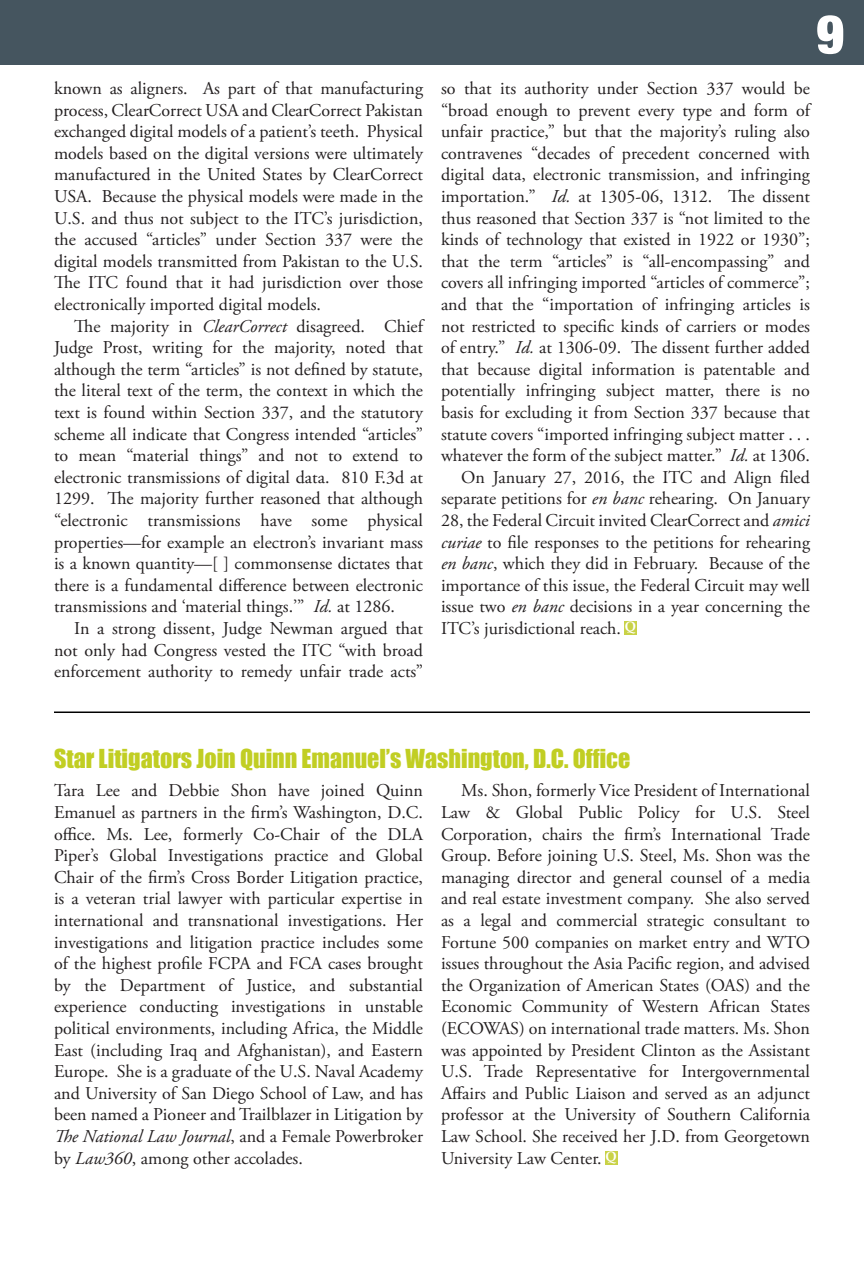
<style>
.page{position:relative;width:864px;height:1269px;background:#fff}
.page>*{position:absolute;margin:0;border:0;box-sizing:border-box;transform-origin:0 0}
.t1{font:900 condensed 54px "Helvetica Neue";color:#fff}
.QE_-_Main_Article_St{font:24px "Impact";color:#c1ce23}
.QE_-_Main_Article_St-2{font:18px/21.6px "Adobe Garamond Pro";color:#231f20;text-align:justify}
.t2{font:700 13.5px "Palatino Linotype";color:#fff}
.s1{font-style:italic}
</style>
<div class="page">
<div style="left:0;top:0;width:864px;height:64px;background:#45555f"></div>
<hr style="left:54px;top:712px;width:756px;height:1px;background:#000">
<div style="left:605px;top:1151px;width:13px;height:13px;background:#c9d247"></div>
<div style="left:624px;top:621px;width:13px;height:13px;background:#c9d247"></div>
<p class="QE_-_Main_Article_St-2" style="left:54px;top:78px;width:371px">known as aligners. As part of that manufacturing process, ClearCorrect USA and ClearCorrect Pakistan exchanged digital models of a patient’s teeth. Physical models based on the digital versions were ultimately manufactured in the United States by ClearCorrect USA. Because the physical models were made in the U.S. and thus not subject to the ITC’s jurisdiction, the accused “articles” under Section 337 were the digital models transmitted from Pakistan to the U.S.<br>The ITC found that it had jurisdiction over those electronically imported digital models.</p>
<p class="QE_-_Main_Article_St-2" style="left:54px;top:316px;width:371px;text-indent:20px">The majority in <span class="s1">ClearCorrect</span> disagreed. Chief Judge Prost, writing for the majority, noted that although the term “articles” is not defined by statute, the literal text of the term, the context in which the text is found within Section 337, and the statutory scheme all indicate that Congress intended “articles” to mean “material things” and not to extend to electronic transmissions of digital data. 810 F.3d at 1299. The majority further reasoned that although “electronic transmissions have some physical properties—for example an electron’s invariant mass is a known quantity—[ ] commonsense dictates that there is a fundamental difference between electronic transmissions and ‘material things.’” <span class="s1">Id.</span> at 1286.</p>
<p class="QE_-_Main_Article_St-2" style="left:54px;top:618px;width:370px;text-indent:20px">In a strong dissent, Judge Newman argued that not only had Congress vested the ITC “with broad enforcement authority to remedy unfair trade acts”</p>
<p class="t1" style="left:816px;top:1px;width:30px">9</p>
<p class="QE_-_Main_Article_St-2" style="left:441px;top:78px;width:371px">so that its authority under Section 337 would be “broad enough to prevent every type and form of unfair practice,” but that the majority’s ruling also contravenes “decades of precedent concerned with digital data, electronic transmission, and infringing importation.” <span class="s1">Id.</span> at 1305-06, 1312. The dissent thus reasoned that Section 337 is “not limited to the kinds of technology that existed in 1922 or 1930”; that the term “articles” is “all-encompassing” and covers all infringing imported “articles of commerce”; and that the “importation of infringing articles is not restricted to specific kinds of carriers or modes of entry.” <span class="s1">Id.</span> at 1306-09. The dissent further added that because digital information is patentable and potentially infringing subject matter, there is no basis for excluding it from Section 337 because that statute covers “imported infringing subject matter . . . whatever the form of the subject matter.” <span class="s1">Id.</span> at 1306.</p>
<p class="QE_-_Main_Article_St-2" style="left:441px;top:467px;width:371px;text-indent:20px">On January 27, 2016, the ITC and Align filed separate petitions for <span class="s1">en banc</span> rehearing. On January 28, the Federal Circuit invited ClearCorrect and <span class="s1">amici curiae</span> to file responses to the petitions for rehearing <span class="s1">en banc</span>, which they did in February. Because of the importance of this issue, the Federal Circuit may well issue two <span class="s1">en banc</span> decisions in a year concerning the ITC’s jurisdictional reach.</p>
<p class="t2" style="left:625px;top:617px;width:13px">Q</p>
<p class="QE_-_Main_Article_St" style="left:54px;top:740px;width:578px">Star Litigators Join Quinn Emanuel’s Washington, D.C. Office</p>
<p class="QE_-_Main_Article_St-2" style="left:54px;top:780px;width:371px">Tara Lee and Debbie Shon have joined Quinn Emanuel as partners in the firm’s Washington, D.C. office. Ms. Lee, formerly Co-Chair of the DLA Piper’s Global Investigations practice and Global Chair of the firm’s Cross Border Litigation practice, is a veteran trial lawyer with particular expertise in international and transnational investigations. Her investigations and litigation practice includes some of the highest profile FCPA and FCA cases brought by the Department of Justice, and substantial experience conducting investigations in unstable political environments, including Africa, the Middle East (including Iraq and Afghanistan), and Eastern Europe. She is a graduate of the U.S. Naval Academy and University of San Diego School of Law, and has been named a Pioneer and Trailblazer in Litigation by <span class="s1">The National Law Journal</span>, and a Female Powerbroker by <span class="s1">Law360</span>, among other accolades.</p>
<p class="QE_-_Main_Article_St-2" style="left:441px;top:780px;width:371px;text-indent:20px">Ms. Shon, formerly Vice President of International Law &amp; Global Public Policy for U.S. Steel Corporation, chairs the firm’s International Trade Group. Before joining U.S. Steel, Ms. Shon was the managing director and general counsel of a media and real estate investment company. She also served as a legal and commercial strategic consultant to Fortune 500 companies on market entry and WTO issues throughout the Asia Pacific region, and advised the Organization of American States (OAS) and the Economic Community of Western African States (ECOWAS) on international trade matters. Ms. Shon was appointed by President Clinton as the Assistant U.S. Trade Representative for Intergovernmental Affairs and Public Liaison and served as an adjunct professor at the University of Southern California Law School. She received her J.D. from Georgetown University Law Center.</p>
<p class="t2" style="left:606px;top:1147px;width:13px">Q</p>
</div>
